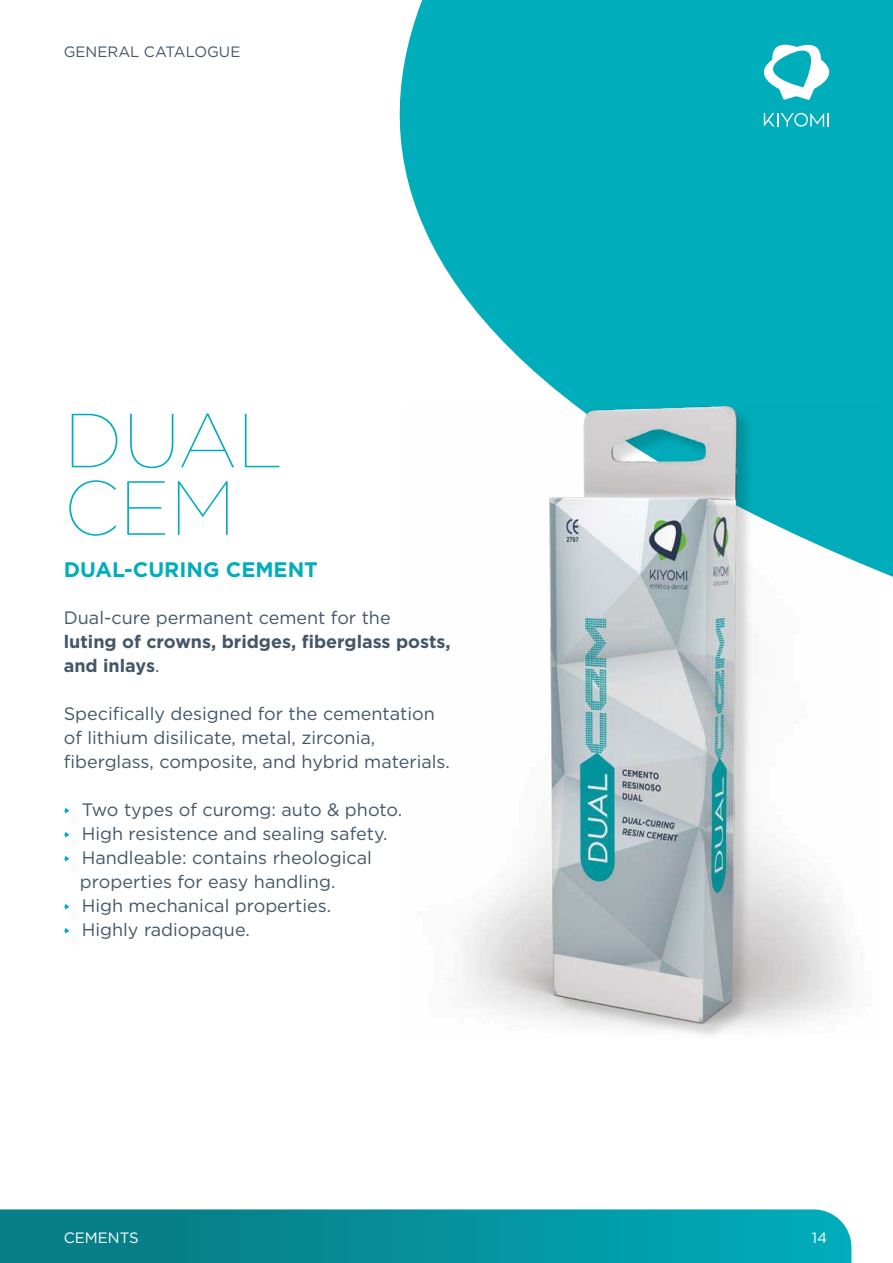
<style>
.page{position:relative;width:893px;height:1263px;background:#fff}
.page>*{position:absolute;margin:0;border:0;box-sizing:border-box;transform-origin:0 0}
.t1{font:100 76.5px/67.5px "Gotham";color:#00adbb}
.t2{font:700 21px "Gotham";color:#00adbb}
.t3{font:18px/24px "Gotham";color:#445667}
.t4{font:700 18px/24px "Gotham";color:#445667}
.t5{font:15px "Gotham";color:#445667}
.t6{font:15px "Gotham";color:#fff}
.s1{font-weight:400}
</style>
<div class="page">
<svg style="left:399px;top:0;width:494px;height:408px;background:#17b4c1"></svg>
<div style="left:411px;top:408px;width:482px;height:644px;background:#000;opacity:.15"></div>
<img style="left:404px;top:406px;width:476px;height:632px">
<svg style="left:0;top:1209px;width:851px;height:54px;background:#08929e"></svg>
<svg style="left:747px;top:36px;width:90px;height:64px"></svg>
<svg style="left:764px;top:113px;width:65px;height:14px"></svg>
<svg style="left:64px;top:808px;width:5px;height:6px"></svg>
<svg style="left:64px;top:832px;width:5px;height:6px"></svg>
<svg style="left:64px;top:856px;width:5px;height:6px"></svg>
<svg style="left:64px;top:904px;width:5px;height:6px"></svg>
<svg style="left:64px;top:928px;width:5px;height:6px"></svg>
<p class="t5" style="left:64px;top:42px;width:178px">GENERAL CATALOGUE</p>
<h1 class="t1" style="left:64px;top:404px;width:219px">DUAL<br>CEM</h1>
<p class="t2" style="left:64px;top:556px;width:256px">DUAL-CURING CEMENT</p>
<p class="t3" style="left:64px;top:605px;width:328px">Dual-cure permanent cement for the</p>
<p class="t4" style="left:64px;top:629px;width:388px">luting of crowns, bridges, fiberglass posts, and inlays<span class="s1">.</span></p>
<p class="t3" style="left:64px;top:701px;width:388px">Specifically designed for the cementation of lithium disilicate, metal, zirconia, fiberglass, composite, and hybrid materials.</p>
<p class="t3" style="left:80px;top:797px;width:324px">Two types of curomg: auto &amp; photo.<br>High resistence and sealing safety.<br>Handleable: contains rheological properties for easy handling.<br>High mechanical properties.<br>Highly radiopaque.</p>
<p class="t6" style="left:64px;top:1228px;width:77px">CEMENTS</p>
<p class="t6" style="left:812px;top:1228px;width:17px">14</p>
</div>
